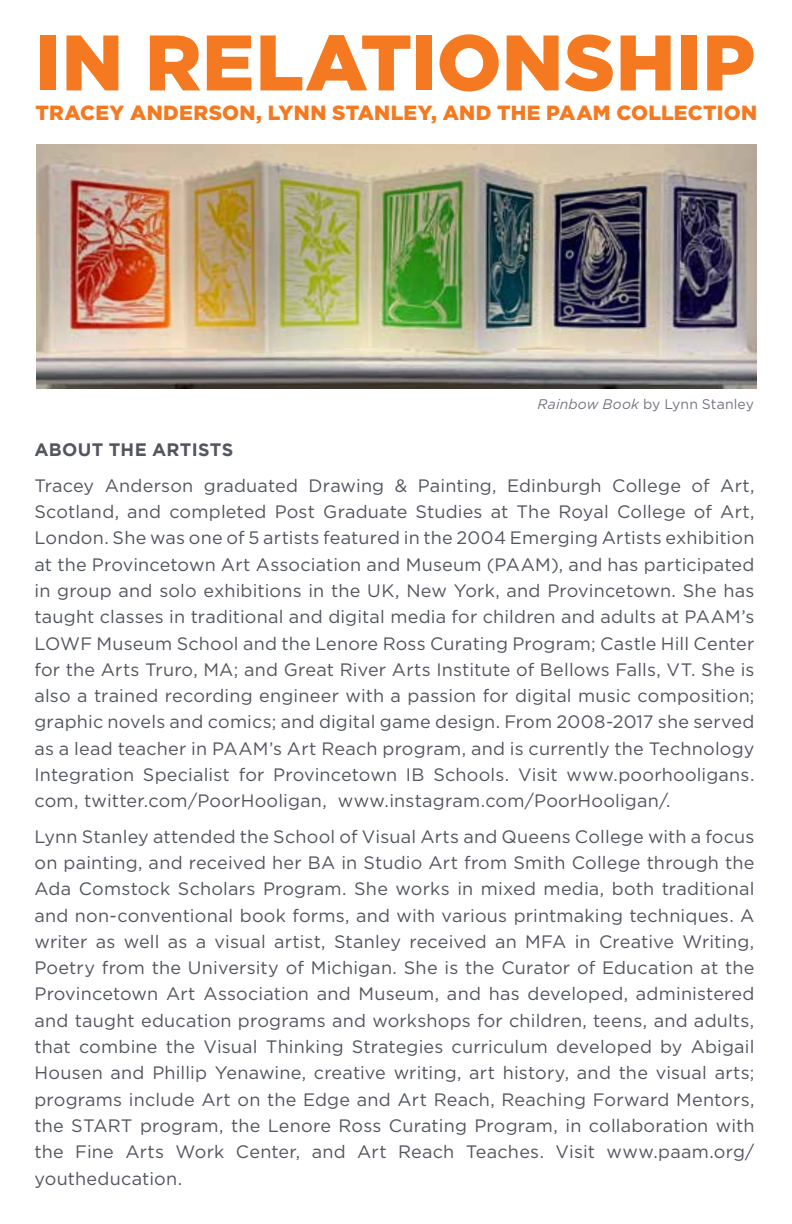
<style>
.page{position:relative;width:792px;height:1224px;background:#fff}
.page>*{position:absolute;margin:0;border:0;box-sizing:border-box;transform-origin:0 0}
.t1{font:900 78.4px "Gotham";letter-spacing:.005em;color:#f47920}
.t2{font:900 20.4px "Gotham";letter-spacing:.015em;color:#f47920}
.t3{font:18px/26.2px "Gotham";letter-spacing:.015em;color:#53565f;text-align:justify}
.t4{font:700 18px "Gotham";letter-spacing:.015em;color:#53565f}
.t5{font:14px "Gotham";letter-spacing:.01em;color:#74767f}
.s1{font-style:italic}
</style>
<div class="page">
<img style="left:36px;top:145px;width:720px;height:244px">
<h1 class="t1" style="left:35px;top:17px;width:721px">IN RELATIONSHIP</h1>
<p class="t2" style="left:35px;top:101px;width:723px">TRACEY ANDERSON, LYNN STANLEY, AND THE PAAM COLLECTION</p>
<p class="t5" style="left:538px;top:395px;width:218px"><span class="s1">Rainbow Book</span> by Lynn Stanley</p>
<p class="t4" style="left:34px;top:440px;width:200px">ABOUT THE ARTISTS</p>
<p class="t3" style="left:34px;top:472px;width:722px">Tracey Anderson graduated Drawing &amp; Painting, Edinburgh College of Art, Scotland, and completed Post Graduate Studies at The Royal College of Art, London. She was one of 5 artists featured in the 2004 Emerging Artists exhibition at the Provincetown Art Association and Museum (PAAM), and has participated in group and solo exhibitions in the UK, New York, and Provincetown. She has taught classes in traditional and digital media for children and adults at PAAM’s LOWF Museum School and the Lenore Ross Curating Program; Castle Hill Center for the Arts Truro, MA; and Great River Arts Institute of Bellows Falls, VT. She is also a trained recording engineer with a passion for digital music composition; graphic novels and comics; and digital game design. From 2008-2017 she served as a lead teacher in PAAM’s Art Reach program, and is currently the Technology Integration Specialist for Provincetown IB Schools. Visit www.poorhooligans. com, twitter.com/PoorHooligan, www.instagram.com/PoorHooligan/.</p>
<p class="t3" style="left:34px;top:823px;width:722px">Lynn Stanley attended the School of Visual Arts and Queens College with a focus on painting, and received her BA in Studio Art from Smith College through the Ada Comstock Scholars Program. She works in mixed media, both traditional and non-conventional book forms, and with various printmaking techniques. A writer as well as a visual artist, Stanley received an MFA in Creative Writing, Poetry from the University of Michigan. She is the Curator of Education at the Provincetown Art Association and Museum, and has developed, administered and taught education programs and workshops for children, teens, and adults, that combine the Visual Thinking Strategies curriculum developed by Abigail Housen and Phillip Yenawine, creative writing, art history, and the visual arts; programs include Art on the Edge and Art Reach, Reaching Forward Mentors, the START program, the Lenore Ross Curating Program, in collaboration with the Fine Arts Work Center, and Art Reach Teaches. Visit www.paam.org/ youtheducation.</p>
</div>
